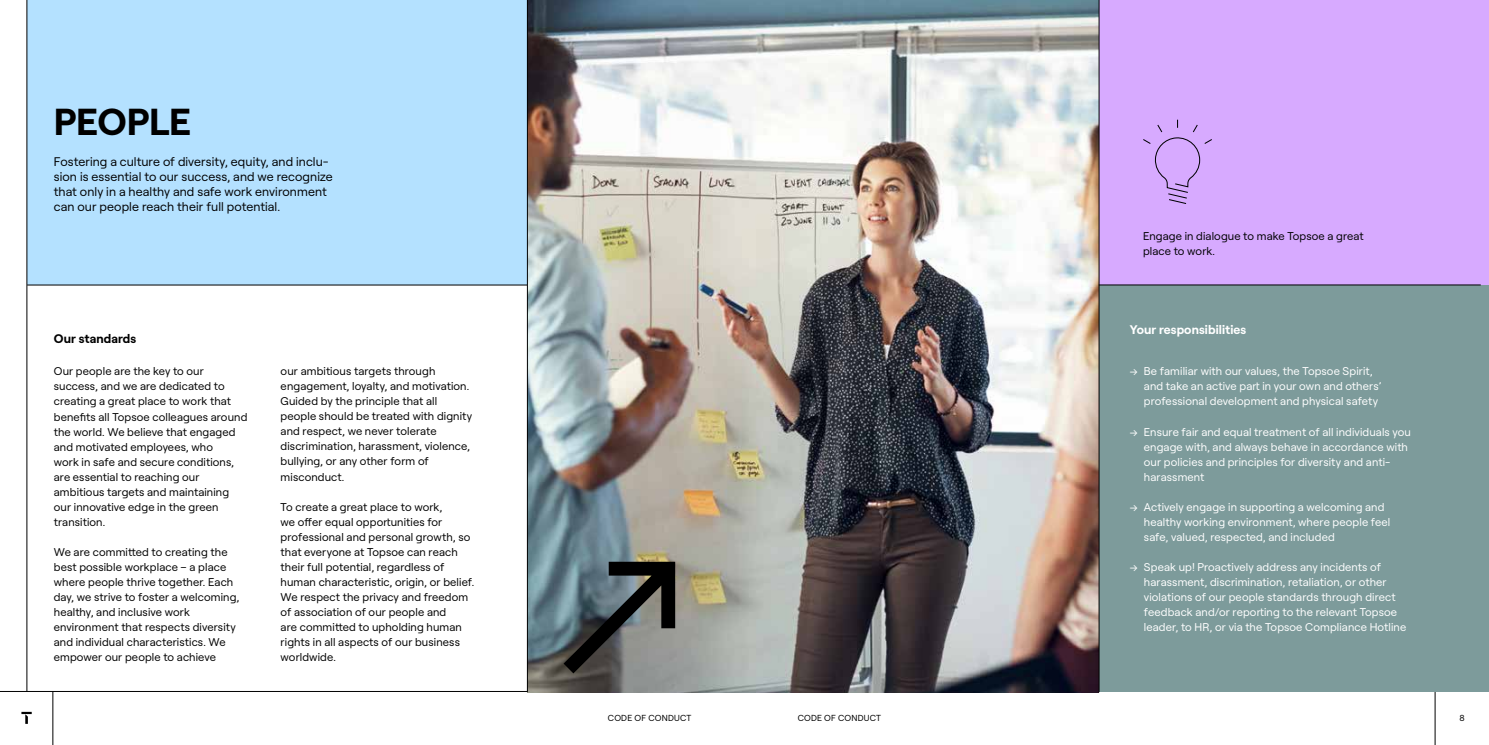
<style>
.page{position:relative;width:1489px;height:745px;background:#fff}
.page>*{position:absolute;margin:0;border:0;box-sizing:border-box;transform-origin:0 0}
.t1{font:700 37.5px "Roobert PRO";letter-spacing:-.01em;color:#000}
.t2{font:12.5px/15px "Roobert PRO";letter-spacing:.005em;color:#000}
.t3{font:700 12.5px "Roobert PRO";letter-spacing:.005em;color:#fff}
.t4{font:700 12.5px "Roobert PRO";letter-spacing:.01em;color:#000}
.t5{font:11.25px/15px "Roobert PRO";letter-spacing:.01em;color:#000}
.t6{font:11.25px/15px "Roobert PRO";letter-spacing:.01em;color:#fff}
.t7{font:8.75px "Roobert PRO";letter-spacing:.03em;color:#000}
</style>
<div class="page">
<hr style="left:53px;top:691px;width:1px;height:53px;background:#000">
<hr style="left:0;top:690px;width:744px;height:1px;background:#000">
<hr style="left:1434px;top:691px;width:1px;height:53px;background:#000">
<svg style="left:21px;top:711px;width:11px;height:12px"></svg>
<div style="left:1099px;top:284px;width:389px;height:407px;background:#7d9b9b"></div>
<div style="left:1099px;top:0;width:389px;height:285px;background:#d7aaff"></div>
<div style="left:27px;top:0;width:500px;height:284px;background:#b4e1ff"></div>
<hr style="left:27px;top:284px;width:500px;height:1px;background:#000">
<hr style="left:27px;top:0;width:1px;height:691px;background:#000">
<svg style="left:1143px;top:119px;width:69px;height:85px"></svg>
<img style="left:527px;top:0;width:571px;height:692px">
<hr style="left:1098px;top:284px;width:382px;height:1px;background:#000">
<hr style="left:1098px;top:0;width:1px;height:691px;background:#000">
<hr style="left:527px;top:0;width:1px;height:691px;background:#000">
<svg style="left:563px;top:561px;width:112px;height:112px"></svg>
<h1 class="t1" style="left:54px;top:93px;width:139px">PEOPLE</h1>
<p class="t2" style="left:54px;top:153px;width:280px">Fostering a culture of diversity, equity, and inclu&shy;sion is essential to our success, and we recognize that only in a healthy and safe work environment can our people reach their full potential.</p>
<p class="t4" style="left:54px;top:328px;width:84px">Our standards</p>
<p class="t5" style="left:54px;top:363px;width:195px">Our people are the key to our success, and we are dedicated to creating a great place to work that benefits all Topsoe colleagues around the world. We believe that engaged and motivated employees, who<br>work in safe and secure conditions, are essential to reaching our ambitious targets and maintaining our innovative edge in the green transition.</p>
<p class="t5" style="left:54px;top:543px;width:187px">We are committed to creating the best possible workplace – a place where people thrive together. Each day, we strive to foster a welcoming, healthy, and inclusive work environment that respects diversity and individual characteristics. We empower our people to achieve</p>
<p class="t5" style="left:280px;top:363px;width:193px">our ambitious targets through engagement, loyalty, and motivation.<br>Guided by the principle that all people should be treated with dignity and respect, we never tolerate discrimination, harassment, violence, bullying, or any other form of misconduct.</p>
<p class="t5" style="left:280px;top:498px;width:195px">To create a great place to work,<br>we offer equal opportunities for professional and personal growth, so that everyone at Topsoe can reach their full potential, regardless of human characteristic, origin, or belief.<br>We respect the privacy and freedom of association of our people and<br>are committed to upholding human rights in all aspects of our business worldwide.</p>
<p class="t5" style="left:1142px;top:228px;width:222px">Engage in dialogue to make Topsoe a great place to work.</p>
<p class="t3" style="left:1129px;top:319px;width:118px">Your responsibilities</p>
<p class="t6" style="left:1143px;top:363px;width:239px;text-indent:-14px">→ Be familiar with our values, the Topsoe Spirit, and take an active part in your own and others’ professional development and physical safety</p>
<p class="t6" style="left:1143px;top:423px;width:268px;text-indent:-14px">→ Ensure fair and equal treatment of all individuals you engage with, and always behave in accordance with our policies and principles for diversity and anti&shy;harassment</p>
<p class="t6" style="left:1143px;top:498px;width:248px;text-indent:-14px">→ Actively engage in supporting a welcoming and healthy working environment, where people feel safe, valued, respected, and included</p>
<p class="t6" style="left:1143px;top:558px;width:264px;text-indent:-14px">→ Speak up! Proactively address any incidents of harassment, discrimination, retaliation, or other violations of our people standards through direct feedback and/or reporting to the relevant Topsoe leader, to HR, or via the Topsoe Compliance Hotline</p>
<p class="t7" style="left:608px;top:710px;width:85px">CODE OF CONDUCT</p>
<p class="t7" style="left:797px;top:710px;width:85px">CODE OF CONDUCT</p>
<p class="t7" style="left:1459px;top:710px;width:7px">8</p>
</div>
